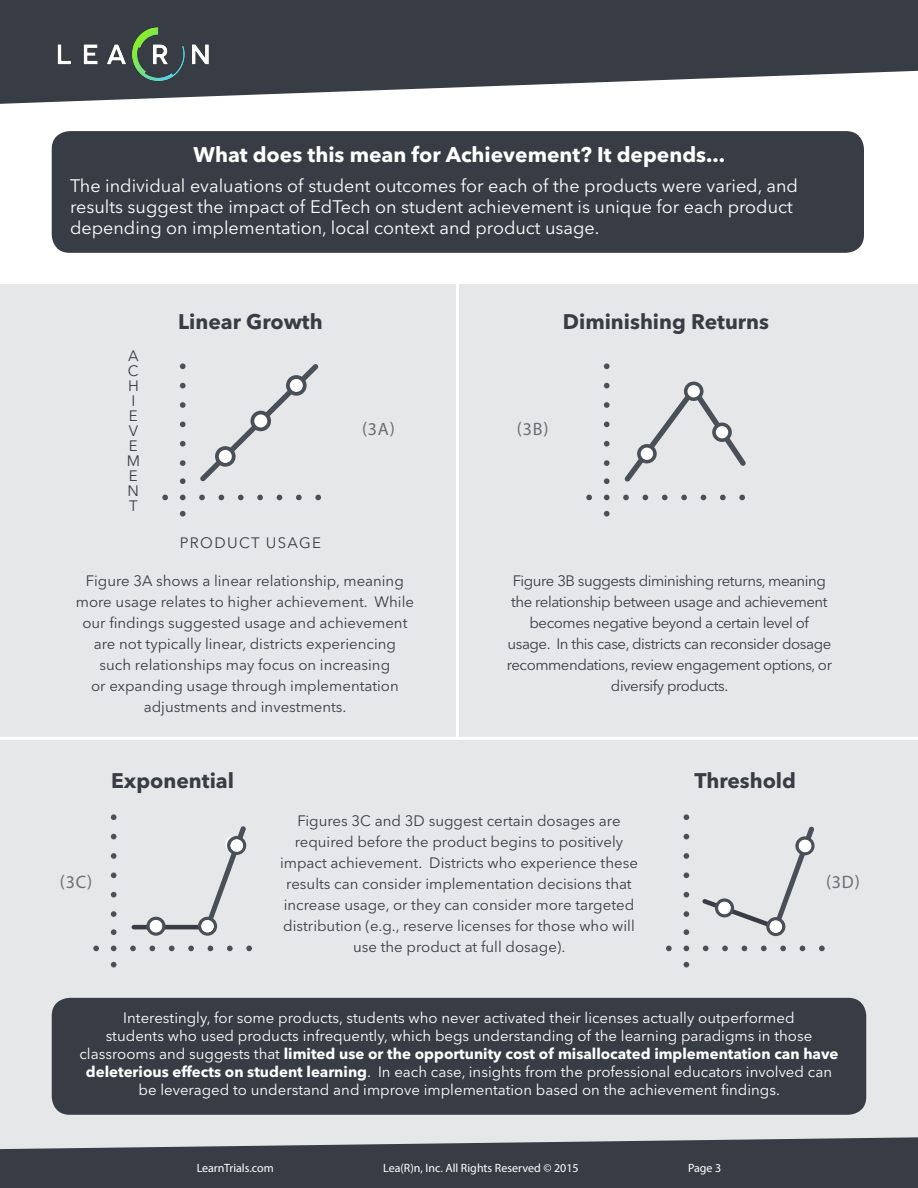
<style>
.page{position:relative;width:918px;height:1188px;background:#fff}
.page>*{position:absolute;margin:0;border:0;box-sizing:border-box;transform-origin:0 0}
.t1{font:700 21px "Avenir Next LT Pro";color:#383d45}
.t2{font:700 21px "Avenir Next LT Pro";color:#fff}
.t3{font:18px/21px "Avenir Next LT Pro";color:#fff}
.t4{font:18px "Myriad Pro";letter-spacing:.04em;color:#6d6e71}
.t5{font:15px/21px "Avenir Next LT Pro";color:#383d45;text-align:center}
.t6{font:15px/18px "Avenir Next LT Pro";color:#fff;text-align:center}
.t7{font:15px/21px "Avenir Next LT Pro";letter-spacing:-.03em;color:#383d45;text-align:center}
.t8{font:15px "Avenir Next LT Pro";letter-spacing:.09em;color:#383d45}
.t9{font:12px "Myriad Pro";color:#fff}
.s1{font-weight:700}
</style>
<div class="page">
<svg style="left:0;top:0;width:918px;height:104px;fill:#383d45"></svg>
<img style="left:52px;top:23px;width:166px;height:62px">
<div style="left:52px;top:131px;width:812px;height:122px;background:#383d45;border-radius:18px"></div>
<div style="left:0;top:284px;width:918px;height:878px;background:#e6e7e8"></div>
<svg style="left:0;top:1137px;width:918px;height:51px;background:#4d5158"></svg>
<svg style="left:200px;top:364px;width:118px;height:117px"></svg>
<svg style="left:180px;top:363px;width:6px;height:6px"></svg>
<svg style="left:180px;top:402px;width:6px;height:6px"></svg>
<svg style="left:180px;top:383px;width:6px;height:5px"></svg>
<svg style="left:180px;top:422px;width:6px;height:5px"></svg>
<svg style="left:180px;top:441px;width:6px;height:6px"></svg>
<svg style="left:180px;top:460px;width:6px;height:6px"></svg>
<svg style="left:180px;top:478px;width:6px;height:6px"></svg>
<svg style="left:315px;top:495px;width:6px;height:5px"></svg>
<svg style="left:277px;top:495px;width:5px;height:5px"></svg>
<svg style="left:296px;top:495px;width:6px;height:5px"></svg>
<svg style="left:257px;top:495px;width:6px;height:5px"></svg>
<svg style="left:238px;top:495px;width:6px;height:5px"></svg>
<svg style="left:219px;top:495px;width:5px;height:5px"></svg>
<svg style="left:199px;top:495px;width:6px;height:5px"></svg>
<svg style="left:180px;top:511px;width:6px;height:6px"></svg>
<svg style="left:162px;top:495px;width:6px;height:5px"></svg>
<svg style="left:180px;top:495px;width:6px;height:5px"></svg>
<svg style="left:624px;top:382px;width:122px;height:100px"></svg>
<svg style="left:604px;top:363px;width:6px;height:6px"></svg>
<svg style="left:604px;top:402px;width:6px;height:6px"></svg>
<svg style="left:604px;top:383px;width:6px;height:5px"></svg>
<svg style="left:604px;top:422px;width:6px;height:5px"></svg>
<svg style="left:604px;top:441px;width:6px;height:6px"></svg>
<svg style="left:604px;top:460px;width:6px;height:6px"></svg>
<svg style="left:604px;top:478px;width:6px;height:6px"></svg>
<svg style="left:739px;top:495px;width:6px;height:5px"></svg>
<svg style="left:701px;top:495px;width:5px;height:5px"></svg>
<svg style="left:720px;top:495px;width:6px;height:5px"></svg>
<svg style="left:681px;top:495px;width:6px;height:5px"></svg>
<svg style="left:662px;top:495px;width:6px;height:5px"></svg>
<svg style="left:643px;top:495px;width:5px;height:5px"></svg>
<svg style="left:623px;top:495px;width:6px;height:5px"></svg>
<svg style="left:604px;top:511px;width:6px;height:6px"></svg>
<svg style="left:586px;top:495px;width:6px;height:5px"></svg>
<svg style="left:604px;top:495px;width:6px;height:5px"></svg>
<svg style="left:132px;top:826px;width:114px;height:110px"></svg>
<div style="left:202px;top:920px;width:11px;height:12px;background:#fff;border-radius:50%"></div>
<div style="left:201px;top:920px;width:13px;height:12px;border:1px solid #fff;border-radius:50%"></div>
<svg style="left:111px;top:814px;width:6px;height:6px"></svg>
<svg style="left:111px;top:853px;width:6px;height:6px"></svg>
<svg style="left:111px;top:834px;width:6px;height:5px"></svg>
<svg style="left:111px;top:873px;width:6px;height:5px"></svg>
<svg style="left:111px;top:892px;width:6px;height:6px"></svg>
<svg style="left:111px;top:911px;width:6px;height:6px"></svg>
<svg style="left:111px;top:929px;width:6px;height:6px"></svg>
<svg style="left:246px;top:946px;width:6px;height:5px"></svg>
<svg style="left:208px;top:946px;width:5px;height:5px"></svg>
<svg style="left:227px;top:946px;width:6px;height:5px"></svg>
<svg style="left:188px;top:946px;width:6px;height:5px"></svg>
<svg style="left:169px;top:946px;width:6px;height:5px"></svg>
<svg style="left:150px;top:946px;width:5px;height:5px"></svg>
<svg style="left:130px;top:946px;width:6px;height:5px"></svg>
<svg style="left:111px;top:962px;width:6px;height:5px"></svg>
<svg style="left:93px;top:946px;width:6px;height:5px"></svg>
<svg style="left:111px;top:946px;width:6px;height:5px"></svg>
<hr style="left:0;top:737px;width:918px;height:3px;background:#fff">
<hr style="left:456px;top:280px;width:3px;height:458px;background:#fff">
<svg style="left:702px;top:826px;width:113px;height:110px"></svg>
<div style="left:770px;top:921px;width:12px;height:11px;background:#fff;border-radius:50%"></div>
<div style="left:770px;top:920px;width:12px;height:13px;border:1px solid #fff;border-radius:50%"></div>
<svg style="left:684px;top:814px;width:5px;height:6px"></svg>
<svg style="left:684px;top:853px;width:5px;height:6px"></svg>
<svg style="left:684px;top:834px;width:5px;height:5px"></svg>
<svg style="left:684px;top:873px;width:5px;height:5px"></svg>
<svg style="left:684px;top:892px;width:5px;height:6px"></svg>
<svg style="left:684px;top:911px;width:5px;height:6px"></svg>
<svg style="left:684px;top:929px;width:5px;height:6px"></svg>
<svg style="left:819px;top:946px;width:6px;height:5px"></svg>
<svg style="left:780px;top:946px;width:6px;height:5px"></svg>
<svg style="left:800px;top:946px;width:5px;height:5px"></svg>
<svg style="left:761px;top:946px;width:6px;height:5px"></svg>
<svg style="left:742px;top:946px;width:5px;height:5px"></svg>
<svg style="left:722px;top:946px;width:6px;height:5px"></svg>
<svg style="left:703px;top:946px;width:6px;height:5px"></svg>
<svg style="left:684px;top:962px;width:5px;height:5px"></svg>
<svg style="left:666px;top:946px;width:6px;height:5px"></svg>
<svg style="left:684px;top:946px;width:5px;height:5px"></svg>
<div style="left:52px;top:998px;width:814px;height:117px;background:#383d45;border-radius:18px"></div>
<h1 class="t2" style="left:194px;top:142px;width:533px">What does this mean for Achievement? It depends...</h1>
<p class="t3" style="left:70px;top:175px;width:729px">The individual evaluations of student outcomes for each of the products were varied, and results suggest the impact of EdTech on student achievement is unique for each product depending on implementation, local context and product usage.</p>
<p class="t5" style="left:127px;top:348px;width:15px;line-height:15px">A<br>C<br>H<br>I<br>E<br>V<br>E<br>M<br>E<br>N<br>T</p>
<h1 class="t1" style="left:178px;top:309px;width:146px">Linear Growth</h1>
<p class="t8" style="left:180px;top:534px;width:143px">PRODUCT USAGE</p>
<p class="t4" style="left:362px;top:417px;width:34px">(3A)</p>
<p class="t5" style="left:76px;top:570px;width:340px">Figure 3A shows a linear relationship, meaning more usage relates to higher achievement. While our findings suggested usage and achievement are not typically linear, districts experiencing<br>such relationships may focus on increasing<br>or expanding usage through implementation adjustments and investments.</p>
<h1 class="t1" style="left:111px;top:768px;width:124px">Exponential</h1>
<h1 class="t1" style="left:563px;top:309px;width:208px">Diminishing Returns</h1>
<p class="t4" style="left:517px;top:417px;width:33px">(3B)</p>
<p class="t7" style="left:507px;top:570px;width:327px">Figure 3B suggests diminishing returns, meaning the relationship between usage and achievement becomes negative beyond a certain level of usage. In this case, districts can reconsider dosage recommendations, review engagement options, or diversify products.</p>
<h1 class="t1" style="left:695px;top:768px;width:103px">Threshold</h1>
<p class="t4" style="left:60px;top:871px;width:34px">(3C)</p>
<p class="t5" style="left:280px;top:810px;width:359px">Figures 3C and 3D suggest certain dosages are required before the product begins to positively impact achievement. Districts who experience these results can consider implementation decisions that increase usage, or they can consider more targeted distribution (e.g., reserve licenses for those who will use the product at full dosage).</p>
<p class="t4" style="left:826px;top:871px;width:35px">(3D)</p>
<p class="t6" style="left:79px;top:1009px;width:761px">Interestingly, for some products, students who never activated their licenses actually outperformed<br>students who used products infrequently, which begs understanding of the learning paradigms in those classrooms and suggests that <span class="s1">limited use or the opportunity cost of misallocated implementation can have deleterious effects on student learning</span>. In each case, insights from the professional educators involved can be leveraged to understand and improve implementation based on the achievement findings.</p>
<p class="t9" style="left:197px;top:1160px;width:79px">LearnTrials.com</p>
<p class="t9" style="left:383px;top:1160px;width:197px">Lea(R)n, Inc. All Rights Reserved © 2015</p>
<p class="t9" style="left:688px;top:1160px;width:35px">Page 3</p>
</div>
